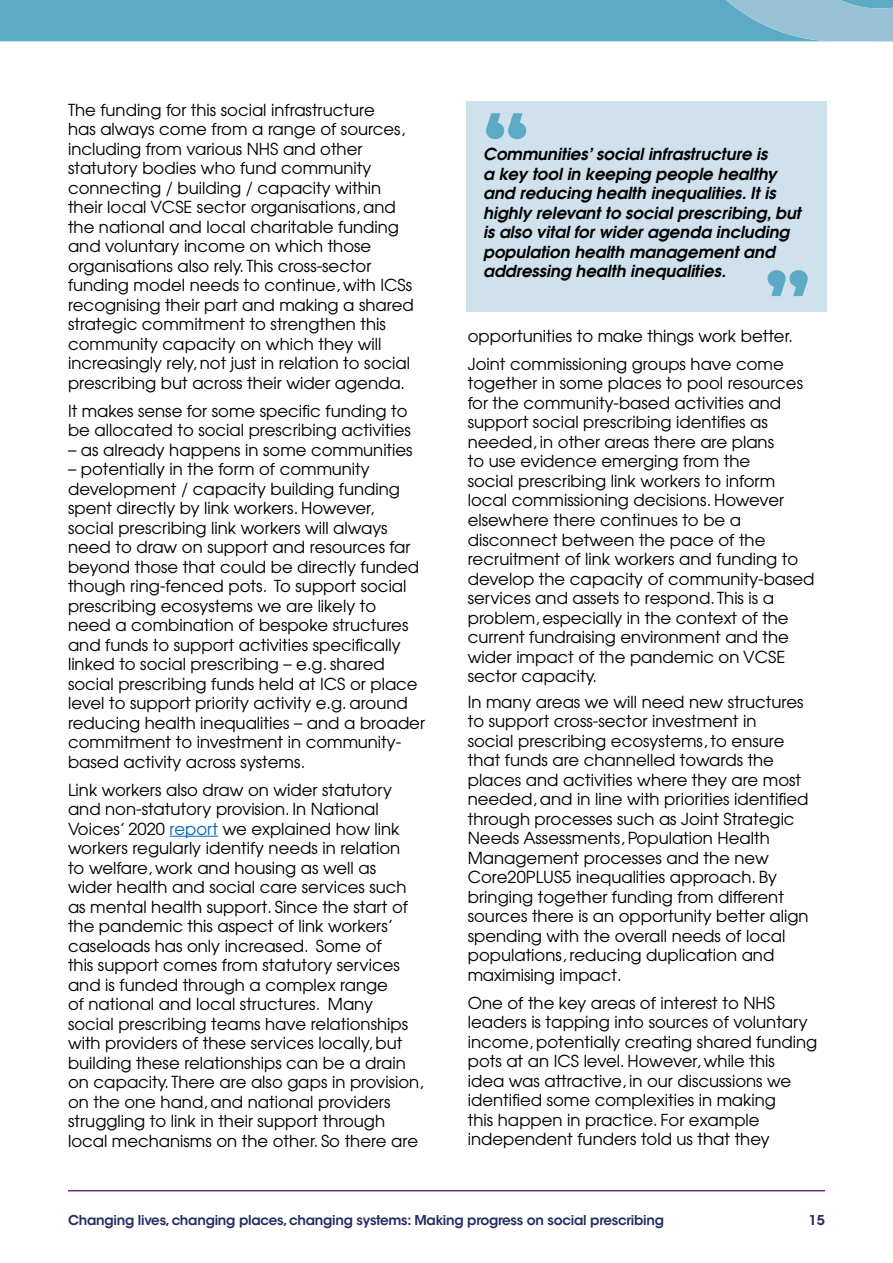
<style>
.page{position:relative;width:893px;height:1263px;background:#fff}
.page>*{position:absolute;margin:0;border:0;box-sizing:border-box;transform-origin:0 0}
.Plain_Text{font:16.5px/19.5px "Avant Garde";color:#000}
.t1{font:italic 600 16.5px/19.5px "Avant Garde";color:#000}
.t2{font:600 13.5px "ITC Avant Garde Std";letter-spacing:-.02em;color:#232c61}
.s1{color:#0563c1}
</style>
<div class="page">
<hr style="left:68px;top:1190px;width:757px;height:1px;background:#73247a">
<hr style="left:170px;top:836px;width:48px;height:1px;background:#0563c1">
<svg style="left:0;top:0;width:893px;height:42px;background:#67aec9"></svg>
<div style="left:466px;top:101px;width:360px;height:210px;background:#cfe1ec"></div>
<svg style="left:486px;top:113px;width:40px;height:26px"></svg>
<svg style="left:768px;top:270px;width:40px;height:26px"></svg>
<p class="Plain_Text" style="left:68px;top:99px;width:347px">The funding for this social infrastructure<br>has always come from a range of sources, including from various NHS and other statutory bodies who fund community connecting / building / capacity within their local VCSE sector organisations, and the national and local charitable funding and voluntary income on which those organisations also rely. This cross-sector funding model needs to continue, with ICSs recognising their part and making a shared strategic commitment to strengthen this community capacity on which they will increasingly rely, not just in relation to social prescribing but across their wider agenda.</p>
<p class="Plain_Text" style="left:68px;top:400px;width:344px">It makes sense for some specific funding to be allocated to social prescribing activities</p>
<p class="Plain_Text" style="left:68px;top:439px;width:346px">– as already happens in some communities</p>
<p class="Plain_Text" style="left:68px;top:459px;width:358px">– potentially in the form of community development / capacity building funding spent directly by link workers. However,<br>social prescribing link workers will always need to draw on support and resources far beyond those that could be directly funded though ring-fenced pots. To support social prescribing ecosystems we are likely to<br>need a combination of bespoke structures and funds to support activities specifically linked to social prescribing – e.g. shared social prescribing funds held at ICS or place level to support priority activity e.g. around reducing health inequalities – and a broader commitment to investment in community&shy;based activity across systems.</p>
<p class="Plain_Text" style="left:68px;top:779px;width:357px">Link workers also draw on wider statutory and non-statutory provision. In National Voices’ 2020 <span class="s1">report</span> we explained how link workers regularly identify needs in relation<br>to welfare, work and housing as well as wider health and social care services such as mental health support. Since the start of the pandemic this aspect of link workers’ caseloads has only increased. Some of<br>this support comes from statutory services and is funded through a complex range<br>of national and local structures. Many<br>social prescribing teams have relationships with providers of these services locally, but building these relationships can be a drain on capacity. There are also gaps in provision, on the one hand, and national providers struggling to link in their support through local mechanisms on the other. So there are</p>
<p class="t1" style="left:483px;top:144px;width:319px">Communities’ social infrastructure is<br>a key tool in keeping people healthy and reducing health inequalities. It is highly relevant to social prescribing, but is also vital for wider agenda including population health management and addressing health inequalities.</p>
<p class="Plain_Text" style="left:468px;top:326px;width:327px">opportunities to make things work better.</p>
<p class="Plain_Text" style="left:468px;top:354px;width:348px">Joint commissioning groups have come together in some places to pool resources for the community-based activities and support social prescribing identifies as needed, in other areas there are plans<br>to use evidence emerging from the<br>social prescribing link workers to inform local commissioning decisions. However elsewhere there continues to be a disconnect between the pace of the recruitment of link workers and funding to develop the capacity of community-based services and assets to respond. This is a problem, especially in the context of the current fundraising environment and the wider impact of the pandemic on VCSE sector capacity.</p>
<p class="Plain_Text" style="left:468px;top:692px;width:342px">In many areas we will need new structures to support cross-sector investment in<br>social prescribing ecosystems, to ensure that funds are channelled towards the places and activities where they are most needed, and in line with priorities identified through processes such as Joint Strategic Needs Assessments, Population Health Management processes and the new Core20PLUS5 inequalities approach. By bringing together funding from different sources there is an opportunity better align spending with the overall needs of local populations, reducing duplication and maximising impact.</p>
<p class="Plain_Text" style="left:468px;top:993px;width:351px">One of the key areas of interest to NHS leaders is tapping into sources of voluntary income, potentially creating shared funding pots at an ICS level. However, while this<br>idea was attractive, in our discussions we identified some complexities in making<br>this happen in practice. For example independent funders told us that they</p>
<p class="t2" style="left:68px;top:1212px;width:597px">Changing lives, changing places, changing systems: Making progress on social prescribing</p>
<p class="t2" style="left:809px;top:1212px;width:17px">15</p>
</div>
